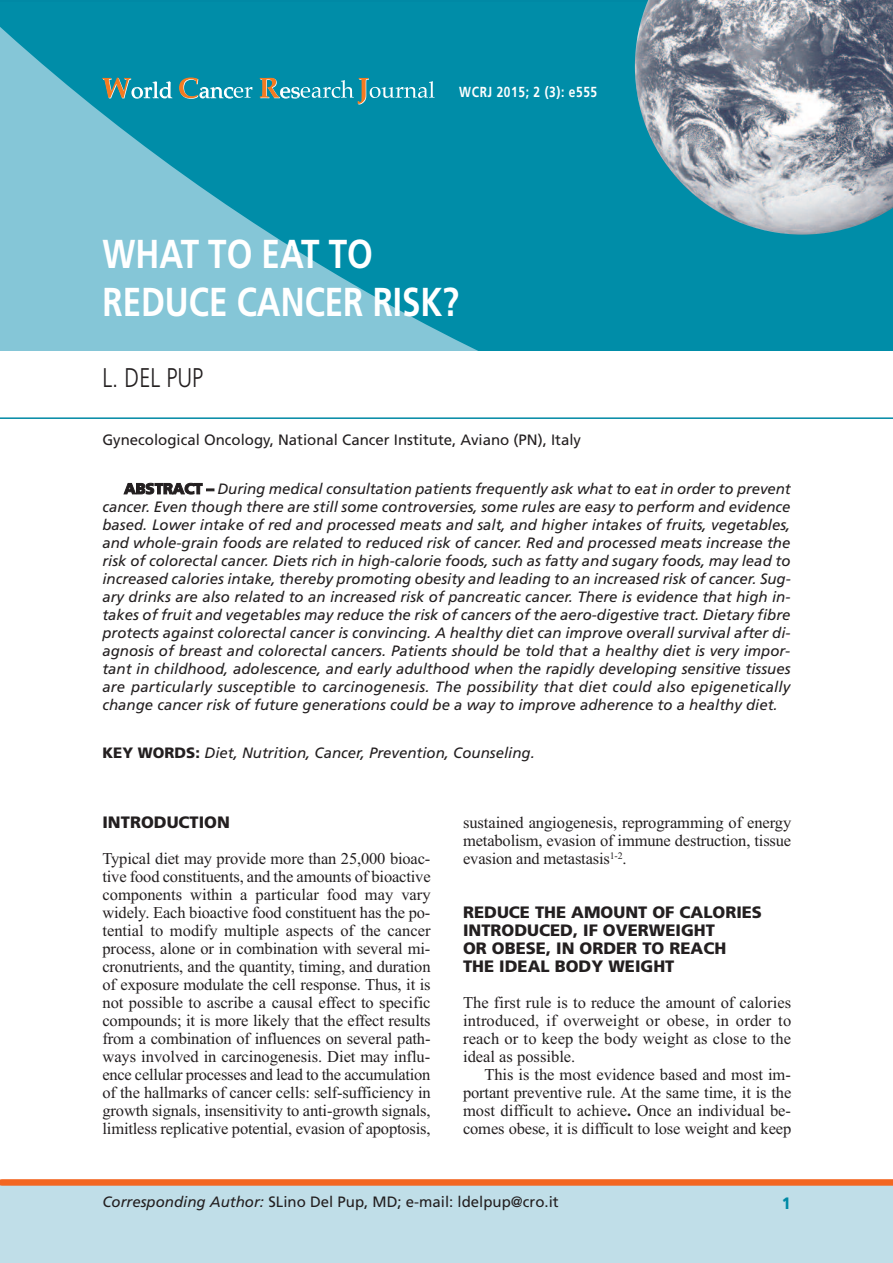
<style>
.page{position:relative;width:893px;height:1263px;background:#fff}
.page>*{position:absolute;margin:0;border:0;box-sizing:border-box;transform-origin:0 0}
.t1{font:700 40.35px/48px "Frutiger";color:#fff;scale:.82 1}
.t2{font:300 27px "Frutiger";color:#231f20;scale:.82 1}
.t3{font:16.5px/18px "Times New Roman";letter-spacing:-.01em;color:#231f20;text-align:justify}
.t4{font:900 16.5px/18px "Frutiger";color:#231f20}
.t5{font:900 16.5px "Frutiger";color:#0089a5;scale:.82 1}
.t6{font:italic 15px/18px "Frutiger";color:#231f20;text-align:justify}
.t7{font:15px "Frutiger";color:#231f20}
.t8{font:700 14.55px "Frutiger";letter-spacing:.05em;color:#fff;scale:.82 1}
.s1{font-weight:900;font-style:normal}
.s2{font-weight:700}
.s3{font-style:italic}
</style>
<div class="page">
<div style="left:0;top:1180px;width:893px;height:83px;background:#c0dee8"></div>
<svg style="left:0;top:2px;width:893px;height:348px;fill:#008da8"></svg>
<hr style="left:0;top:0;width:893px;height:2px;background:#0089a5">
<img style="left:635px;top:0;width:258px;height:235px">
<div style="left:1px;top:1179px;width:892px;height:6px;background:#f36621"></div>
<svg style="left:102px;top:78px;width:70px;height:21px"></svg>
<svg style="left:179px;top:78px;width:73px;height:21px"></svg>
<svg style="left:260px;top:78px;width:175px;height:26px"></svg>
<hr style="left:0;top:417px;width:893px;height:2px;background:#0089a5">
<p class="t8" style="left:459px;top:86px;width:170px">WCRJ 2015; 2 (3): e555</p>
<h1 class="t1" style="left:102px;top:233px;width:436px">WHAT TO EAT TO<br>REDUCE CANCER RISK?</h1>
<h2 class="t2" style="left:102px;top:367px;width:125px">L. DEL PUP</h2>
<p class="t7" style="left:102px;top:434px;width:480px">Gynecological Oncology, National Cancer Institute, Aviano (PN), Italy</p>
<p class="t6" style="left:102px;top:481px;width:690px;text-indent:22px"><span class="s1">ABSTRACT –</span> During medical consultation patients frequently ask what to eat in order to prevent cancer. Even though there are still some controversies, some rules are easy to perform and evidence based. Lower intake of red and processed meats and salt, and higher intakes of fruits, vegetables, and whole-grain foods are related to reduced risk of cancer. Red and processed meats increase the risk of colorectal cancer. Diets rich in high-calorie foods, such as fatty and sugary foods, may lead to increased calories intake, thereby promoting obesity and leading to an increased risk of cancer. Sug&shy;ary drinks are also related to an increased risk of pancreatic cancer. There is evidence that high in&shy;takes of fruit and vegetables may reduce the risk of cancers of the aero-digestive tract. Dietary fibre protects against colorectal cancer is convincing. A healthy diet can improve overall survival after di&shy;agnosis of breast and colorectal cancers. Patients should be told that a healthy diet is very impor&shy;tant in childhood, adolescence, and early adulthood when the rapidly developing sensitive tissues are particularly susceptible to carcinogenesis. The possibility that diet could also epigenetically change cancer risk of future generations could be a way to improve adherence to a healthy diet.</p>
<p class="t6" style="left:102px;top:745px;width:434px"><span class="s1">KEY WORDS:</span> Diet, Nutrition, Cancer, Prevention, Counseling.</p>
<p class="t4" style="left:102px;top:815px;width:129px">INTRODUCTION</p>
<p class="t3" style="left:102px;top:849px;width:330px">Typical diet may provide more than 25,000 bioac&shy;tive food constituents, and the amounts of bioactive components within a particular food may vary widely. Each bioactive food constituent has the po&shy;tential to modify multiple aspects of the cancer process, alone or in combination with several mi&shy;cronutrients, and the quantity, timing, and duration of exposure modulate the cell response. Thus, it is not possible to ascribe a causal effect to specific compounds; it is more likely that the effect results from a combination of influences on several path&shy;ways involved in carcinogenesis. Diet may influ&shy;ence cellular processes and lead to the accumulation of the hallmarks of cancer cells: self-sufficiency in growth signals, insensitivity to anti-growth signals, limitless replicative potential, evasion of apoptosis,</p>
<p class="t3" style="left:463px;top:813px;width:330px">sustained angiogenesis, reprogramming of energy metabolism, evasion of immune destruction, tissue evasion and metastasis<sup>1-2</sup>.</p>
<p class="t4" style="left:463px;top:905px;width:300px">REDUCE THE AMOUNT OF CALORIES<br>INTRODUCED, IF OVERWEIGHT<br>OR OBESE, IN ORDER TO REACH<br>THE IDEAL BODY WEIGHT</p>
<p class="t3" style="left:463px;top:993px;width:330px">The first rule is to reduce the amount of calories introduced, if overweight or obese, in order to reach or to keep the body weight as close to the ideal as possible.</p>
<p class="t3" style="left:463px;top:1065px;width:330px;text-indent:21px">This is the most evidence based and most im&shy;portant preventive rule. At the same time, it is the most difficult to achieve<span class="s2">.</span> Once an individual be&shy;comes obese, it is difficult to lose weight and keep</p>
<p class="t7" style="left:102px;top:1196px;width:458px"><span class="s3">Corresponding Author:</span> SLino Del Pup, MD; e-mail: ldelpup@cro.it</p>
<p class="t5" style="left:782px;top:1197px;width:12px">1</p>
</div>
